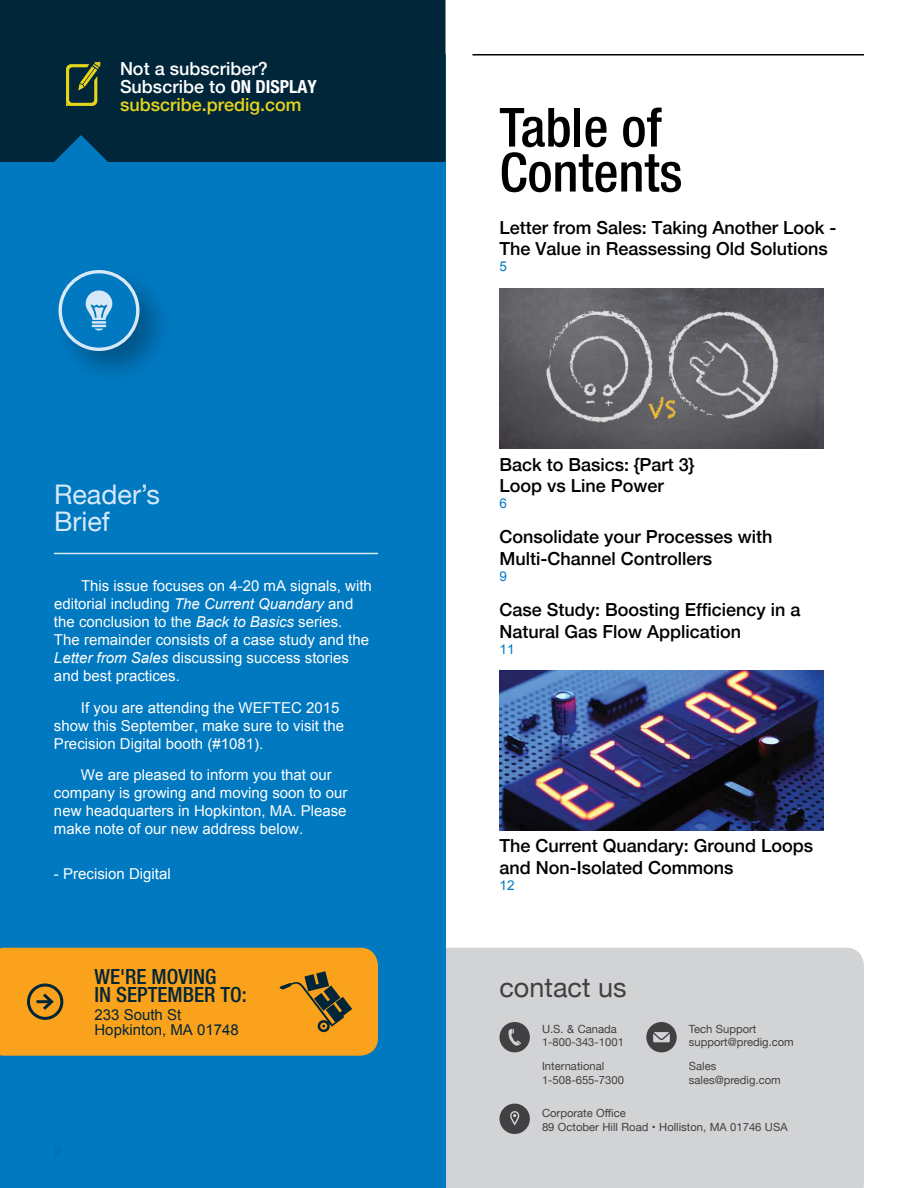
<style>
.page{position:relative;width:918px;height:1188px;background:#fff}
.page>*{position:absolute;margin:0;border:0;box-sizing:border-box;transform-origin:0 0}
.t1{font:500 condensed 54px/45px "Helvetica Neue LT Std";color:#000}
.t2{font:27px/27px "Helvetica Neue";color:#d7e9f8}
.t3{font:27px "Helvetica Neue";color:#414042}
.t4{font:500 condensed 21px/18px "Helvetica Neue LT Std";color:#012539}
.t5{font:500 18px/21.6px "Helvetica Neue";color:#000}
.t6{font:500 18px/18px "Helvetica Neue";color:#fff}
.t7{font:15px/18px "Arial";color:#fff}
.t8{font:15px/15px "Arial";color:#012539}
.t9{font:13.5px "Arial";color:#0079c1}
.t10{font:11.25px/13.5px "Helvetica Neue";color:#414042}
.s1{font-family:"Helvetica Neue LT Std";font-weight:700;font-stretch:condensed}
.s2{color:#e5d41c}
.s3{font-style:italic}
</style>
<div class="page">
<div style="left:446px;top:948px;width:418px;height:240px;background:#d1d3d4"></div>
<div style="left:0;top:54px;width:446px;height:1134px;background:#0079c1"></div>
<div style="left:0;top:0;width:446px;height:162px;background:#012539"></div>
<div style="left:51px;top:262px;width:125px;height:125px;background:#000;opacity:.3"></div>
<div style="left:60px;top:272px;width:78px;height:77px;background:#0079c1;border-radius:50%"></div>
<svg style="left:86px;top:290px;width:26px;height:41px"></svg>
<div style="left:58px;top:270px;width:82px;height:81px;border:3px solid #d7e9f8;border-radius:50%"></div>
<hr style="left:54px;top:553px;width:324px;height:1px;background:#d7e9f8">
<img style="left:501px;top:288px;width:122px;height:161px">
<img style="left:623px;top:288px;width:200px;height:161px">
<img style="left:645px;top:296px;width:165px;height:153px">
<img style="left:602px;top:351px;width:119px;height:98px">
<img style="left:500px;top:670px;width:324px;height:161px">
<hr style="left:472px;top:54px;width:392px;height:2px;background:#000">
<div style="left:500px;top:1022px;width:30px;height:30px;background:#414042;border-radius:50%"></div>
<svg style="left:508px;top:1029px;width:13px;height:17px"></svg>
<div style="left:646px;top:1022px;width:31px;height:30px;background:#414042;border-radius:50%"></div>
<svg style="left:653px;top:1032px;width:17px;height:10px"></svg>
<div style="left:499px;top:1104px;width:31px;height:30px;background:#414042;border-radius:50%"></div>
<svg style="left:510px;top:1111px;width:9px;height:15px"></svg>
<svg style="left:66px;top:62px;width:34px;height:44px"></svg>
<div style="left:0;top:948px;width:378px;height:108px;background:#faa21b"></div>
<p class="t6" style="left:120px;top:58px;width:198px">Not a subscriber?<br>Subscribe to <span class="s1">ON DISPLAY </span><span class="s2">subscribe.predig.com</span></p>
<h2 class="t2" style="left:54px;top:482px;width:107px">Reader’s<br>Brief</h2>
<p class="t7" style="left:54px;top:577px;width:319px;text-indent:27px">This issue focuses on 4-20 mA signals, with editorial including <span class="s3">The Current Quandary</span> and the conclusion to the <span class="s3">Back to Basics</span> series.<br>The remainder consists of a case study and the <span class="s3">Letter from Sales</span> discussing success stories and best practices.</p>
<p class="t7" style="left:54px;top:699px;width:292px;text-indent:27px">If you are attending the WEFTEC 2015 show this September, make sure to visit the<br>Precision Digital booth (#1081).</p>
<p class="t7" style="left:54px;top:766px;width:295px;text-indent:27px">We are pleased to inform you that our company is growing and moving soon to our new headquarters in Hopkinton, MA. Please make note of our new address below.</p>
<p class="t7" style="left:54px;top:865px;width:118px">- Precision Digital</p>
<h3 class="t4" style="left:94px;top:967px;width:154px">WE'RE MOVING<br>IN SEPTEMBER TO:</h3>
<p class="t8" style="left:94px;top:1007px;width:146px">233 South St<br>Hopkinton, MA 01748</p>
<h1 class="t1" style="left:500px;top:104px;width:185px">Table of<br>Contents</h1>
<p class="t5" style="left:500px;top:215px;width:339px">Letter from Sales: Taking Another Look -<br>The Value in Reassessing Old Solutions</p>
<p class="t9" style="left:500px;top:258px;width:9px">5</p>
<p class="t5" style="left:500px;top:452px;width:196px">Back to Basics: {Part 3}<br>Loop vs Line Power</p>
<p class="t9" style="left:500px;top:495px;width:9px">6</p>
<p class="t5" style="left:500px;top:525px;width:275px">Consolidate your Processes with<br>Multi-Channel Controllers</p>
<p class="t9" style="left:500px;top:568px;width:9px">9</p>
<p class="t5" style="left:500px;top:598px;width:303px">Case Study: Boosting Efficiency in a<br>Natural Gas Flow Application</p>
<p class="t9" style="left:500px;top:641px;width:17px">11</p>
<p class="t5" style="left:500px;top:834px;width:315px">The Current Quandary: Ground Loops and Non-Isolated Commons</p>
<p class="t9" style="left:500px;top:877px;width:17px">12</p>
<h2 class="t3" style="left:500px;top:968px;width:129px">contact us</h2>
<p class="t10" style="left:689px;top:1023px;width:107px">Tech Support support@predig.com</p>
<p class="t10" style="left:689px;top:1060px;width:93px">Sales sales@predig.com</p>
<p class="t10" style="left:542px;top:1107px;width:247px">Corporate Office<br>89 October Hill Road • Holliston, MA 01746 USA</p>
<p class="t10" style="left:542px;top:1023px;width:83px">U.S. &amp; Canada<br>1-800-343-1001</p>
<p class="t10" style="left:542px;top:1060px;width:83px">International<br>1-508-655-7300</p>
</div>
